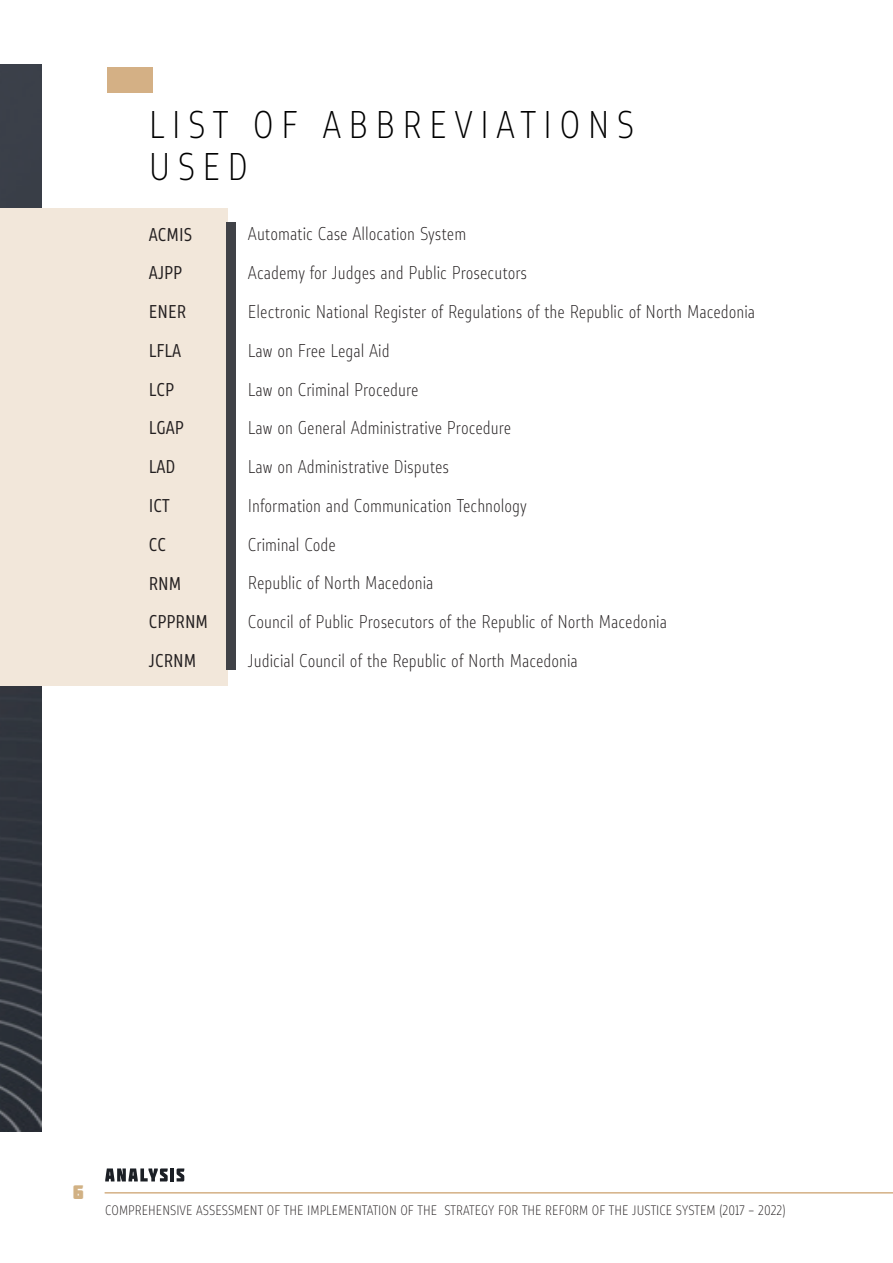
<style>
.page{position:relative;width:893px;height:1263px;background:#fff}
.page>*{position:absolute;margin:0;border:0;box-sizing:border-box;transform-origin:0 0}
.Heading_1{font:300 36px "Stobi Sans Cn";letter-spacing:.2em;color:#000}
.t1{font:19.5px "Molot";color:#d1b184}
.t2{font:300 17.25px "Stobi Sans Cn";color:#231f20}
.t3{font:17.25px "Stobi Sans Cn";color:#231f20}
.t4{font:300 12.75px "Stobi Sans Cn";letter-spacing:.005em;color:#231f20}
</style>
<div class="page">
<img style="left:0;top:64px;width:41px;height:1067px">
<hr style="left:105px;top:1192px;width:788px;height:1px;background:#d4b085">
<svg style="left:105px;top:1168px;width:63px;height:13px"></svg>
<hr style="left:170px;top:1168px;width:4px;height:13px;background:#1b1f25">
<svg style="left:177px;top:1168px;width:7px;height:13px"></svg>
<div style="left:107px;top:67px;width:46px;height:25px;background:#d4b085"></div>
<div style="left:0;top:208px;width:228px;height:478px;background:#f2e7da"></div>
<div style="left:226px;top:222px;width:10px;height:448px;background:#404247"></div>
<p class="Heading_1" style="left:149px;top:100px;width:487px">LIST OF ABBREVIATIONS</p>
<p class="Heading_1" style="left:149px;top:142px;width:101px">USED</p>
<p class="t3" style="left:149px;top:222px;width:45px">ACMIS</p>
<p class="t3" style="left:149px;top:261px;width:35px">AJPP</p>
<p class="t3" style="left:149px;top:300px;width:39px">ENER</p>
<p class="t3" style="left:149px;top:339px;width:34px">LFLA</p>
<p class="t3" style="left:149px;top:377px;width:27px">LCP</p>
<p class="t3" style="left:149px;top:416px;width:37px">LGAP</p>
<p class="t3" style="left:149px;top:455px;width:28px">LAD</p>
<p class="t3" style="left:149px;top:494px;width:22px">ICT</p>
<p class="t3" style="left:149px;top:533px;width:19px">CC</p>
<p class="t3" style="left:149px;top:571px;width:34px">RNM</p>
<p class="t3" style="left:149px;top:610px;width:61px">CPPRNM</p>
<p class="t3" style="left:149px;top:649px;width:49px">JCRNM</p>
<p class="t2" style="left:248px;top:222px;width:220px">Automatic Case Allocation System</p>
<p class="t2" style="left:248px;top:261px;width:281px">Academy for Judges and Public Prosecutors</p>
<p class="t2" style="left:248px;top:300px;width:509px">Electronic National Register of Regulations of the Republic of North Macedonia</p>
<p class="t2" style="left:248px;top:339px;width:143px">Law on Free Legal Aid</p>
<p class="t2" style="left:248px;top:377px;width:172px">Law on Criminal Procedure</p>
<p class="t2" style="left:248px;top:416px;width:265px">Law on General Administrative Procedure</p>
<p class="t2" style="left:248px;top:455px;width:203px">Law on Administrative Disputes</p>
<p class="t2" style="left:248px;top:494px;width:280px">Information and Communication Technology</p>
<p class="t2" style="left:248px;top:532px;width:89px">Criminal Code</p>
<p class="t2" style="left:248px;top:571px;width:187px">Republic of North Macedonia</p>
<p class="t2" style="left:248px;top:610px;width:421px">Council of Public Prosecutors of the Republic of North Macedonia</p>
<p class="t2" style="left:248px;top:649px;width:331px">Judicial Council of the Republic of North Macedonia</p>
<p class="t1" style="left:73px;top:1181px;width:12px">6</p>
<p class="t4" style="left:105px;top:1202px;width:682px">COMPREHENSIVE ASSESSMENT OF THE IMPLEMENTATION OF THE STRATEGY FOR THE REFORM OF THE JUSTICE SYSTEM (2017 – 2022)</p>
</div>
